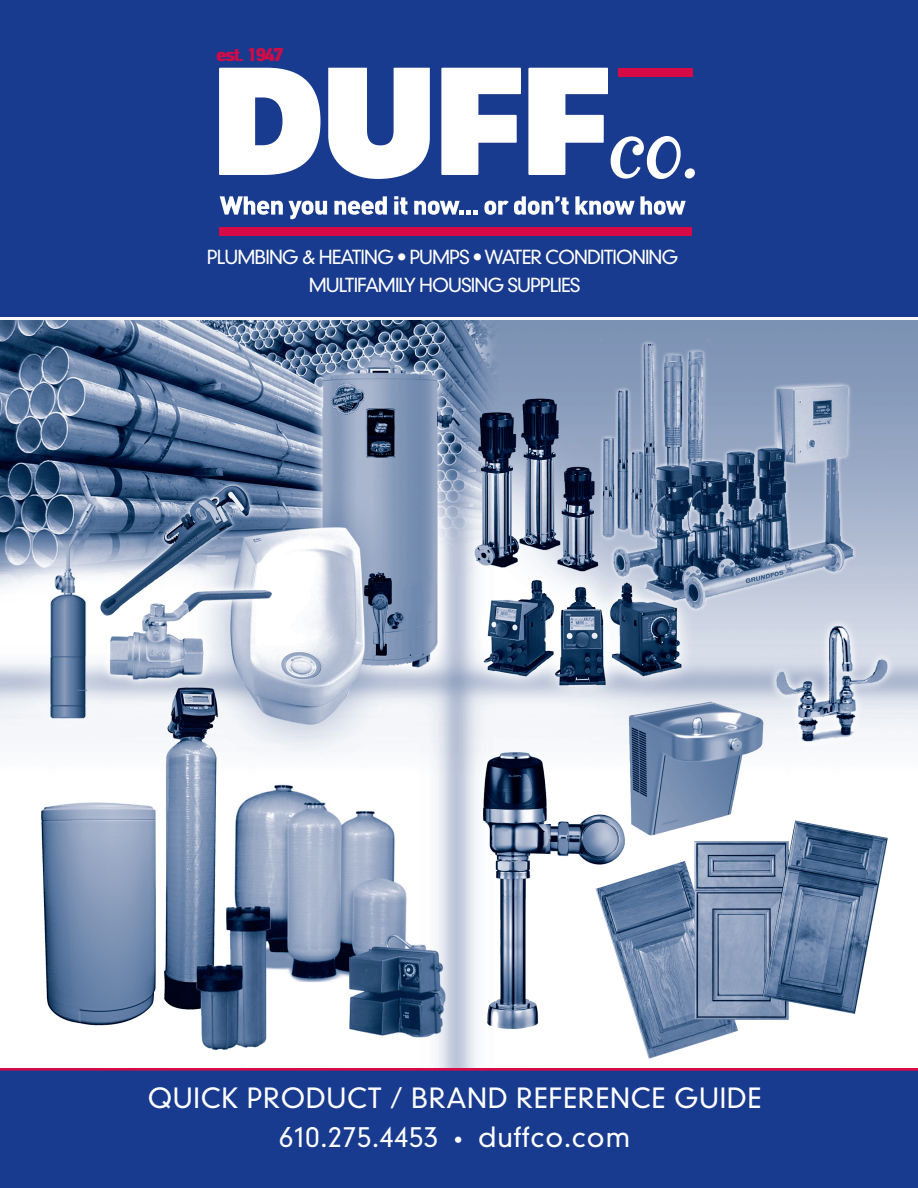
<style>
.page{position:relative;width:918px;height:1188px;background:#fff}
.page>*{position:absolute;margin:0;border:0;box-sizing:border-box;transform-origin:0 0}
.t1{font:300 27px/39px "DIN Neuzeit Grotesk";letter-spacing:.025em;color:#fff;text-align:center}
.t2{font:300 18.75px/28.5px "DIN Neuzeit Grotesk";letter-spacing:-.05em;color:#fff;text-align:center}
.t3{font:18px "DIN Mittelschrift Alternate";color:#d70a45}
.s1{font-size:16.5px}
</style>
<div class="page">
<div style="left:0;top:0;width:918px;height:317px;background:#193b8f"></div>
<svg style="left:219px;top:68px;width:101px;height:107px"></svg>
<svg style="left:328px;top:68px;width:102px;height:111px"></svg>
<svg style="left:441px;top:68px;width:80px;height:107px"></svg>
<svg style="left:528px;top:68px;width:153px;height:111px"></svg>
<div style="left:684px;top:168px;width:11px;height:10px;background:#fff;border-radius:5px"></div>
<svg style="left:220px;top:196px;width:107px;height:23px"></svg>
<svg style="left:334px;top:196px;width:53px;height:19px"></svg>
<svg style="left:394px;top:196px;width:13px;height:19px"></svg>
<svg style="left:414px;top:201px;width:64px;height:14px"></svg>
<svg style="left:484px;top:196px;width:85px;height:19px"></svg>
<svg style="left:575px;top:196px;width:111px;height:19px"></svg>
<div style="left:618px;top:68px;width:74px;height:9px;background:#d70a45"></div>
<div style="left:219px;top:227px;width:473px;height:9px;background:#d70a45"></div>
<div style="left:0;top:1069px;width:918px;height:119px;background:#193b8f"></div>
<svg style="left:0;top:1067px;width:918px;height:4px"></svg>
<img style="left:0;top:320px;width:918px;height:747px">
<p class="t3" style="left:218px;top:44px;width:67px">est. 1947</p>
<p class="t2" style="left:207px;top:243px;width:473px">PLUMBING &amp; HEATING • PUMPS • WATER CONDITIONING<br>MULTIFAMILY HOUSING SUPPLIES</p>
<h1 class="t1" style="left:148px;top:1079px;width:615px">QUICK PRODUCT / BRAND REFERENCE GUIDE<br>610.275.4453 <span class="s1">•</span> duffco.com</h1>
</div>
